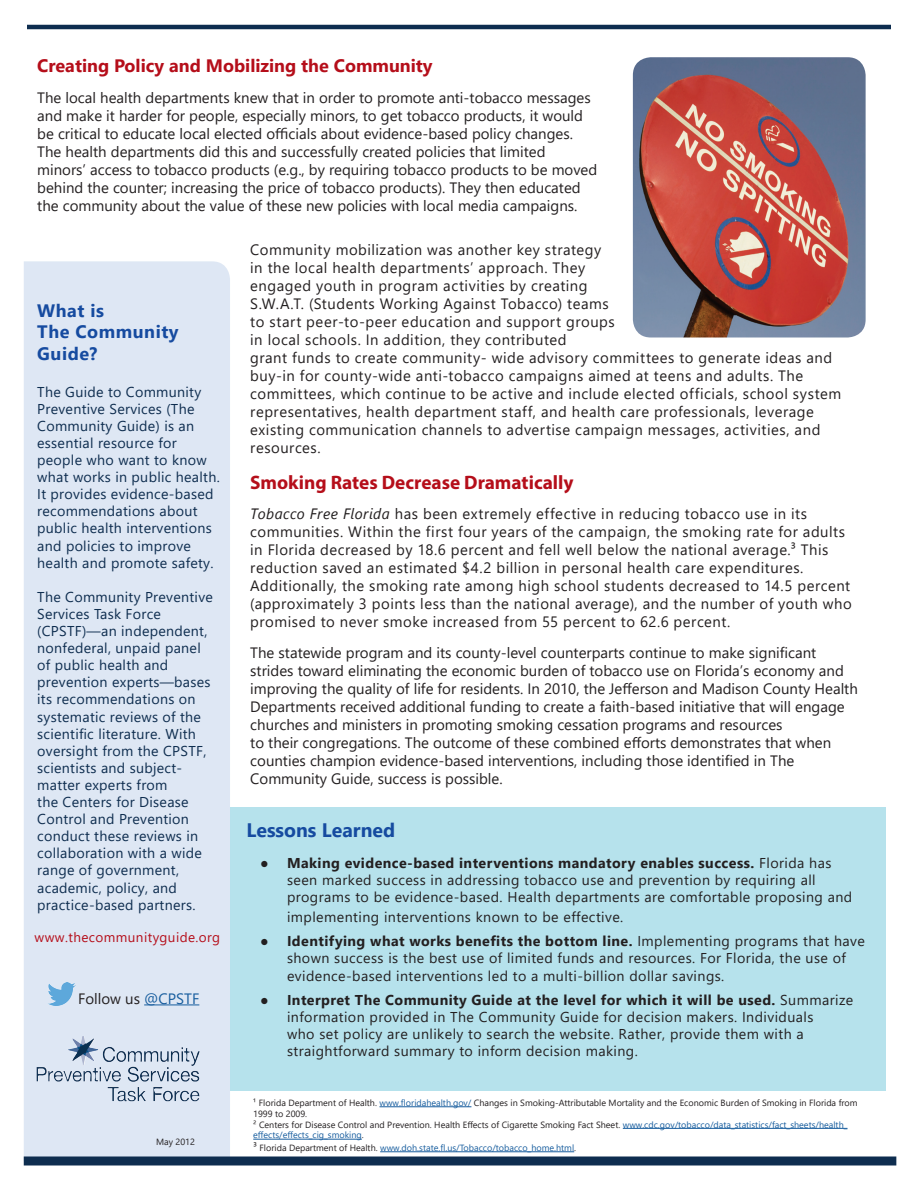
<style>
.page{position:relative;width:918px;height:1188px;background:#fff}
.page>*{position:absolute;margin:0;border:0;box-sizing:border-box;transform-origin:0 0}
.t1{font:700 19.5px "Myriad Pro";color:#b50e1a}
.t2{font:700 19.5px "Segoe UI";color:#164ba0}
.t3{font:700 18px "Segoe UI";color:#b50e1a}
.t4{font:700 18px/21.6px "Segoe UI";letter-spacing:.03em;color:#164ba0}
.t5{font:15px/18px "Segoe UI";color:#231f20}
.t6{font:15px/18px "Segoe UI";letter-spacing:.035em;color:#231f20}
.t7{font:14.25px/17.1px "Segoe UI";letter-spacing:.03em;color:#231f20}
.t8{font:14.25px/17.1px "Segoe UI";letter-spacing:.02em;color:#0e2d4f}
.t9{font:13.5px "Segoe UI";letter-spacing:.03em;color:#b50e1a}
.t10{font:9px/10.8px "Segoe UI";color:#175d9e}
.t11{font:9px/10.8px "Segoe UI";color:#231f20}
.s1{color:#175d9e}
.s2{font-style:italic}
.s3{font-weight:700}
.s4{color:#231f20}
.s5{font-size:10.5px;color:#231f20}
</style>
<div class="page">
<div style="left:230px;top:807px;width:656px;height:284px;background:#b6e2ec"></div>
<div style="left:24px;top:261px;width:206px;height:895px;background:#dee7f4"></div>
<div style="left:24px;top:1156px;width:872px;height:10px;background:#0e2d4f"></div>
<hr style="left:27px;top:25px;width:864px;height:4px;background:#0e2d4f">
<img style="left:633px;top:57px;width:233px;height:281px">
<hr style="left:144px;top:1004px;width:55px;height:1px;background:#175d9e">
<img style="left:48px;top:983px;width:28px;height:23px">
<img style="left:68px;top:1036px;width:132px;height:46px">
<hr style="left:379px;top:1107px;width:92px;height:1px;background:#175d9e">
<hr style="left:623px;top:1128px;width:224px;height:1px;background:#175d9e">
<hr style="left:253px;top:1139px;width:109px;height:1px;background:#175d9e">
<hr style="left:380px;top:1152px;width:194px;height:1px;background:#175d9e">
<p class="t3" style="left:37px;top:52px;width:397px">Creating Policy and Mobilizing the Community</p>
<p class="t5" style="left:37px;top:88px;width:561px">The local health departments knew that in order to promote anti-tobacco messages and make it harder for people, especially minors, to get tobacco products, it would be critical to educate local elected officials about evidence-based policy changes.<br>The health departments did this and successfully created policies that limited minors’ access to tobacco products (e.g., by requiring tobacco products to be moved behind the counter; increasing the price of tobacco products). They then educated the community about the value of these new policies with local media campaigns.</p>
<p class="t4" style="left:37px;top:299px;width:68px">What is</p>
<p class="t4" style="left:37px;top:321px;width:143px">The Community<br>Guide?</p>
<p class="t8" style="left:37px;top:383px;width:184px">The Guide to Community<br>Preventive Services (The<br>Community Guide) is an essential resource for people who want to know what works in public health.<br>It provides evidence-based recommendations about public health interventions and policies to improve health and promote safety.</p>
<p class="t8" style="left:37px;top:588px;width:177px">The Community Preventive<br>Services Task Force (CPSTF)—an independent, nonfederal, unpaid panel of public health and prevention experts—bases its recommendations on systematic reviews of the scientific literature. With oversight from the CPSTF, scientists and subject&shy;matter experts from<br>the Centers for Disease<br>Control and Prevention conduct these reviews in collaboration with a wide range of government, academic, policy, and practice-based partners.</p>
<p class="t9" style="left:35px;top:926px;width:187px">www.thecommunityguide.org</p>
<p class="t5" style="left:78px;top:989px;width:123px">Follow us <span class="s1">@CPSTF</span></p>
<p class="t11" style="left:156px;top:1136px;width:40px">May 2012</p>
<p class="t6" style="left:250px;top:240px;width:593px">Community mobilization was another key strategy<br>in the local health departments’ approach. They<br>engaged youth in program activities by creating<br>S.W.A.T. (Students Working Against Tobacco) teams<br>to start peer-to-peer education and support groups<br>in local schools. In addition, they contributed<br>grant funds to create community- wide advisory committees to generate ideas and buy-in for county-wide anti-tobacco campaigns aimed at teens and adults. The committees, which continue to be active and include elected officials, school system representatives, health department staff, and health care professionals, leverage existing communication channels to advertise campaign messages, activities, and resources.</p>
<p class="t1" style="left:250px;top:469px;width:325px">Smoking Rates Decrease Dramatically</p>
<p class="t6" style="left:250px;top:505px;width:596px"><span class="s2">Tobacco Free Florida</span> has been extremely effective in reducing tobacco use in its communities. Within the first four years of the campaign, the smoking rate for adults in Florida decreased by 18.6 percent and fell well below the national average.³ This reduction saved an estimated $4.2 billion in personal health care expenditures.</p>
<p class="t5" style="left:250px;top:577px;width:603px;text-align:justify">Additionally, the smoking rate among high school students decreased to 14.5 percent (approximately 3 points less than the national average), and the number of youth who promised to never smoke increased from 55 percent to 62.6 percent.</p>
<p class="t5" style="left:250px;top:643px;width:609px">The statewide program and its county-level counterparts continue to make significant strides toward eliminating the economic burden of tobacco use on Florida’s economy and improving the quality of life for residents. In 2010, the Jefferson and Madison County Health Departments received additional funding to create a faith-based initiative that will engage churches and ministers in promoting smoking cessation programs and resources</p>
<p class="t5" style="left:250px;top:733px;width:583px">to their congregations. The outcome of these combined efforts demonstrates that when counties champion evidence-based interventions, including those identified in The<br>Community Guide, success is possible.</p>
<p class="t2" style="left:247px;top:814px;width:150px">Lessons Learned</p>
<p class="t7" style="left:287px;top:854px;width:567px;text-indent:-27px">● <span class="s3">Making evidence-based interventions mandatory enables success.</span> Florida has seen marked success in addressing tobacco use and prevention by requiring all programs to be evidence-based. Health departments are comfortable proposing and</p>
<p class="t7" style="left:287px;top:908px;width:338px">implementing interventions known to be effective.</p>
<p class="t7" style="left:287px;top:932px;width:579px;line-height:17.5px;text-indent:-27px">● <span class="s3">Identifying what works benefits the bottom line.</span> Implementing programs that have shown success is the best use of limited funds and resources. For Florida, the use of evidence-based interventions led to a multi-billion dollar savings.</p>
<p class="t7" style="left:287px;top:991px;width:568px;text-indent:-27px">● <span class="s3">Interpret The Community Guide at the level for which it will be used.</span> Summarize information provided in The Community Guide for decision makers. Individuals<br>who set policy are unlikely to search the website. Rather, provide them with a straightforward summary to inform decision making.</p>
<p class="t11" style="left:253px;top:1097px;width:606px">¹ Florida Department of Health. <span class="s1">www.floridahealth.gov/</span> Changes in Smoking-Attributable Mortality and the Economic Burden of Smoking in Florida from<br>1999 to 2009.</p>
<p class="t10" style="left:253px;top:1119px;width:596px"><span class="s4">² Centers for Disease Control and Prevention. Health Effects of Cigarette Smoking Fact Sheet.</span> www.cdc.gov/tobacco/data_statistics/fact_sheets/health_ effects/effects_cig_smoking<span class="s4">.</span></p>
<p class="t10" style="left:253px;top:1142px;width:324px"><span class="s5">³</span> <span class="s4">Florida Department of Health.</span> www.doh.state.fl.us/Tobacco/tobacco_home.html<span class="s4">.</span></p>
</div>
